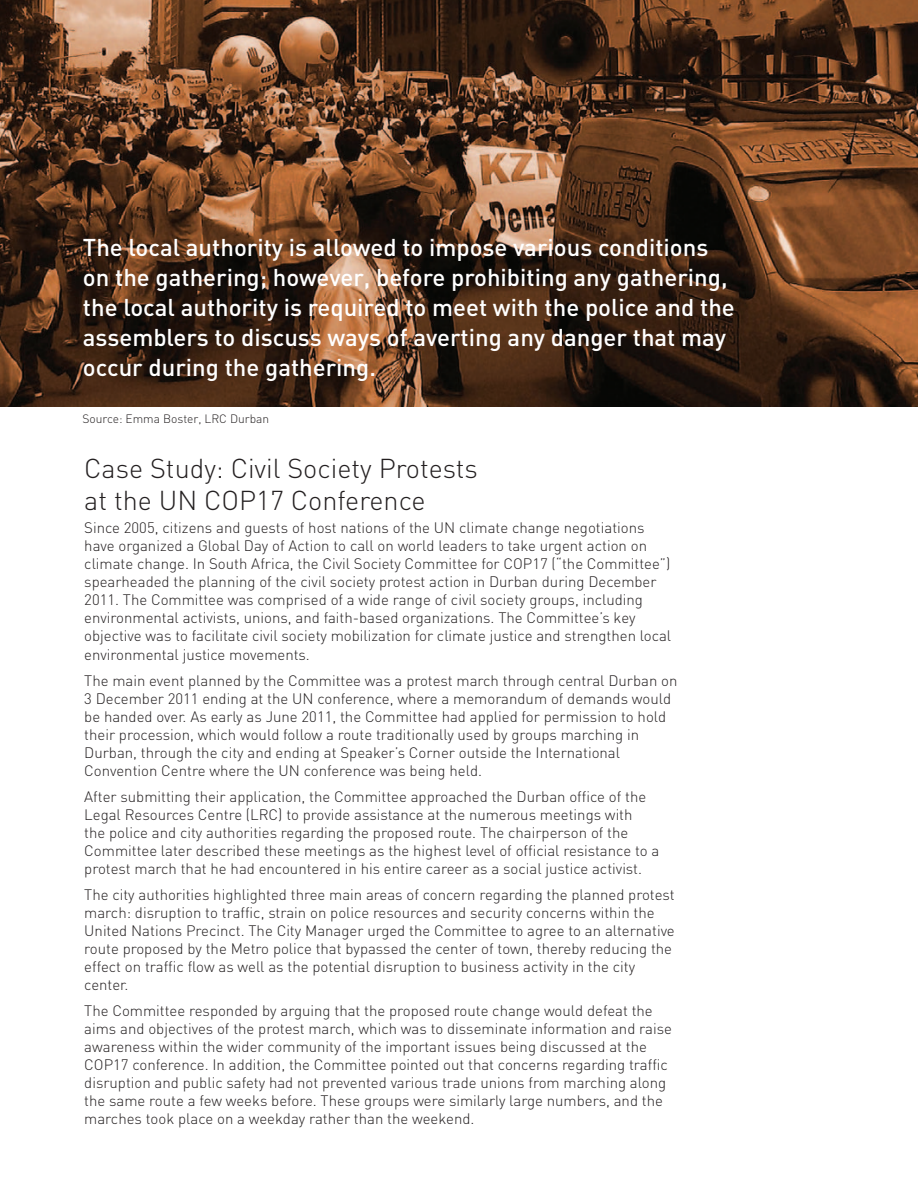
<style>
.page{position:relative;width:918px;height:1188px;background:#fff}
.page>*{position:absolute;margin:0;border:0;box-sizing:border-box;transform-origin:0 0}
.t1{font:300 27px/32.4px "DIN";color:#231f20}
.t2{font:500 24px/30px "DIN";color:#fff}
.t3{font:300 15px/18px "DIN";color:#231f20}
.t4{font:300 12px "DIN";color:#231f20}
</style>
<div class="page">
<img style="left:0;top:0;width:918px;height:406px">
<p class="t2" style="left:83px;top:231px;width:653px">The local authority is allowed to impose various conditions on the gathering; however, before prohibiting any gathering, the local authority is required to meet with the police and the assemblers to discuss ways of averting any danger that may occur during the gathering.</p>
<p class="t4" style="left:82px;top:411px;width:188px">Source: Emma Boster, LRC Durban</p>
<h1 class="t1" style="left:84px;top:451px;width:395px">Case Study: Civil Society Protests at the UN COP17 Conference</h1>
<p class="t3" style="left:84px;top:519px;width:588px">Since 2005, citizens and guests of host nations of the UN climate change negotiations have organized a Global Day of Action to call on world leaders to take urgent action on climate change. In South Africa, the Civil Society Committee for COP17 (“the Committee”) spearheaded the planning of the civil society protest action in Durban during December 2011. The Committee was comprised of a wide range of civil society groups, including environmental activists, unions, and faith-based organizations. The Committee’s key objective was to facilitate civil society mobilization for climate justice and strengthen local environmental justice movements.</p>
<p class="t3" style="left:84px;top:671px;width:595px">The main event planned by the Committee was a protest march through central Durban on 3 December 2011 ending at the UN conference, where a memorandum of demands would be handed over. As early as June 2011, the Committee had applied for permission to hold their procession, which would follow a route traditionally used by groups marching in Durban, through the city and ending at Speaker’s Corner outside the International Convention Centre where the UN conference was being held.</p>
<p class="t3" style="left:84px;top:787px;width:577px">After submitting their application, the Committee approached the Durban office of the Legal Resources Centre (LRC) to provide assistance at the numerous meetings with<br>the police and city authorities regarding the proposed route. The chairperson of the Committee later described these meetings as the highest level of official resistance to a protest march that he had encountered in his entire career as a social justice activist.</p>
<p class="t3" style="left:84px;top:885px;width:592px">The city authorities highlighted three main areas of concern regarding the planned protest march: disruption to traffic, strain on police resources and security concerns within the United Nations Precinct. The City Manager urged the Committee to agree to an alternative route proposed by the Metro police that bypassed the center of town, thereby reducing the effect on traffic flow as well as the potential disruption to business activity in the city center.</p>
<p class="t3" style="left:84px;top:1002px;width:589px">The Committee responded by arguing that the proposed route change would defeat the aims and objectives of the protest march, which was to disseminate information and raise awareness within the wider community of the important issues being discussed at the COP17 conference. In addition, the Committee pointed out that concerns regarding traffic disruption and public safety had not prevented various trade unions from marching along the same route a few weeks before. These groups were similarly large numbers, and the marches took place on a weekday rather than the weekend.</p>
</div>
